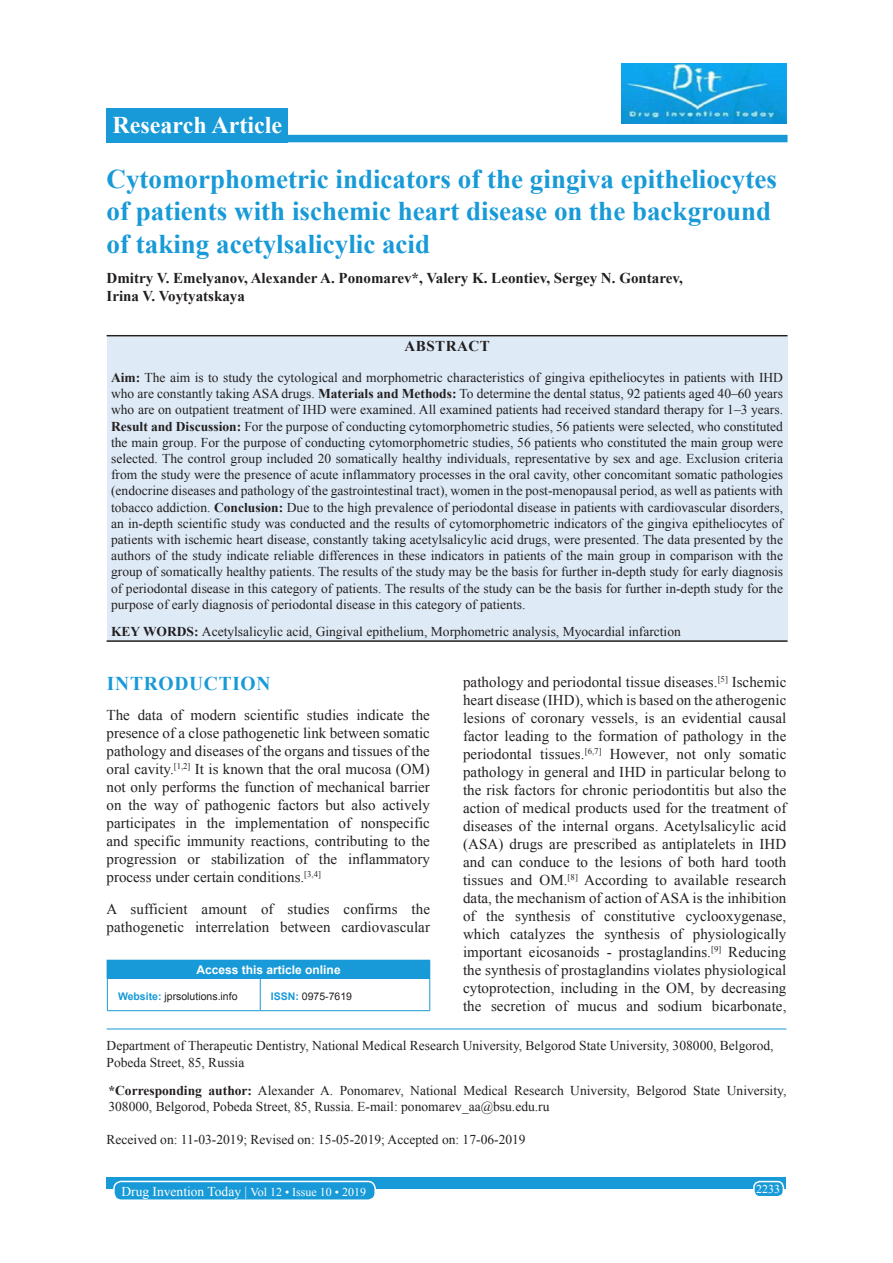
<style>
.page{position:relative;width:893px;height:1263px;background:#fff}
.page>*{position:absolute;margin:0;border:0;box-sizing:border-box;transform-origin:0 0}
.AT{font:700 27px/32.4px "Times New Roman";color:#179ad7}
.AH{font:700 24px "Times New Roman";color:#fff}
.t1{font:700 19.5px "Times New Roman";letter-spacing:.035em;color:#179ad7}
.TX{font:15px/18px "Times New Roman";letter-spacing:.005em;color:#231f20;text-align:justify}
.AU{font:700 15px/18px "Times New Roman";color:#231f20}
.ABSH{font:700 15px "Times New Roman";letter-spacing:.035em;color:#231f20}
.ABS{font:13.5px/16.2px "Times New Roman";color:#231f20;text-align:justify}
.ADD{font:13.5px/16.2px "Times New Roman";color:#231f20}
.AFF{font:13.5px/16.2px "Times New Roman";color:#231f20}
.KWD{font:13.5px "Times New Roman";color:#231f20}
.HIS{font:13.5px "Times New Roman";color:#231f20}
.RF{font:13.5px "Times New Roman";color:#fff}
.ATAO{font:700 12px "Arial";color:#fff}
.RF-2{font:12px "Times New Roman";color:#fff}
.WEBSITE{font:10.5px "Arial";color:#231f20}
.s1{font-weight:700}
.s2{font-weight:700;color:#179ad7}
.s3{font-size:12px}
</style>
<div class="page">
<div style="left:106px;top:1177px;width:680px;height:12px;background:#179ad7"></div>
<div style="left:753px;top:1181px;width:30px;height:15px;background:#179ad7;border-radius:6px"></div>
<div style="left:752px;top:1180px;width:31px;height:17px;border:2px solid #fff;border-radius:6px"></div>
<div style="left:114px;top:1181px;width:261px;height:19px;background:#179ad7;border-radius:7px"></div>
<div style="left:113px;top:1180px;width:263px;height:21px;border:2px solid #fff;border-radius:7px"></div>
<div style="left:106px;top:108px;width:182px;height:34px;background:#179ad7"></div>
<div style="left:265px;top:135px;width:522px;height:7px;background:#179ad7"></div>
<div style="left:107px;top:960px;width:322px;height:18px;background:#179ad7"></div>
<svg style="left:106px;top:961px;width:1px;height:17px"></svg>
<hr style="left:106px;top:960px;width:154px;height:1px;background:#179ad7">
<svg style="left:429px;top:960px;width:1px;height:18px"></svg>
<hr style="left:107px;top:978px;width:1px;height:32px;background:#179ad7">
<hr style="left:107px;top:1010px;width:153px;height:1px;background:#179ad7">
<hr style="left:260px;top:978px;width:1px;height:32px;background:#179ad7">
<hr style="left:429px;top:978px;width:1px;height:32px;background:#179ad7">
<hr style="left:260px;top:1010px;width:170px;height:1px;background:#179ad7">
<img style="left:621px;top:63px;width:164px;height:60px">
<div style="left:106px;top:337px;width:681px;height:303px;background:#deebf7"></div>
<hr style="left:106px;top:335px;width:681px;height:1px;background:#231f20">
<hr style="left:106px;top:640px;width:681px;height:2px;background:#231f20">
<hr style="left:106px;top:1028px;width:680px;height:1px;background:#179ad7">
<p class="AH" style="left:112px;top:108px;width:171px">Research Article</p>
<p class="AT" style="left:106px;top:162px;width:671px">Cytomorphometric indicators of the gingiva epitheliocytes of patients with ischemic heart disease on the background of taking acetylsalicylic acid</p>
<p class="AU" style="left:106px;top:268px;width:577px">Dmitry V. Emelyanov, Alexander A. Ponomarev*, Valery K. Leontiev, Sergey N. Gontarev,<br>Irina V. Voytyatskaya</p>
<p class="ABSH" style="left:404px;top:336px;width:87px">ABSTRACT</p>
<p class="ABS" style="left:111px;top:369px;width:673px"><span class="s1">Aim:</span> The aim is to study the cytological and morphometric characteristics of gingiva epitheliocytes in patients with IHD who are constantly taking ASA drugs. <span class="s1">Materials and Methods:</span> To determine the dental status, 92 patients aged 40–60 years who are on outpatient treatment of IHD were examined. All examined patients had received standard therapy for 1–3 years.<br><span class="s1">Result and Discussion:</span> For the purpose of conducting cytomorphometric studies, 56 patients were selected, who constituted the main group. For the purpose of conducting cytomorphometric studies, 56 patients who constituted the main group were selected. The control group included 20 somatically healthy individuals, representative by sex and age. Exclusion criteria from the study were the presence of acute inflammatory processes in the oral cavity, other concomitant somatic pathologies (endocrine diseases and pathology of the gastrointestinal tract), women in the post-menopausal period, as well as patients with tobacco addiction. <span class="s1">Conclusion:</span> Due to the high prevalence of periodontal disease in patients with cardiovascular disorders, an in-depth scientific study was conducted and the results of cytomorphometric indicators of the gingiva epitheliocytes of patients with ischemic heart disease, constantly taking acetylsalicylic acid drugs, were presented. The data presented by the authors of the study indicate reliable differences in these indicators in patients of the main group in comparison with the group of somatically healthy patients. The results of the study may be the basis for further in-depth study for early diagnosis of periodontal disease in this category of patients. The results of the study can be the basis for further in-depth study for the purpose of early diagnosis of periodontal disease in this category of patients.</p>
<p class="KWD" style="left:111px;top:622px;width:571px"><span class="s1">KEY WORDS:</span> Acetylsalicylic acid, Gingival epithelium, Morphometric analysis, Myocardial infarction</p>
<h1 class="t1" style="left:107px;top:669px;width:165px">INTRODUCTION</h1>
<p class="TX" style="left:106px;top:705px;width:325px">The data of modern scientific studies indicate the presence of a close pathogenetic link between somatic pathology and diseases of the organs and tissues of the oral cavity.<sup>[1,2]</sup> It is known that the oral mucosa (OM) not only performs the function of mechanical barrier on the way of pathogenic factors but also actively participates in the implementation of nonspecific and specific immunity reactions, contributing to the progression or stabilization of the inflammatory process under certain conditions.<sup>[3,4]</sup></p>
<p class="TX" style="left:106px;top:899px;width:325px">A sufficient amount of studies confirms the pathogenetic interrelation between cardiovascular</p>
<p class="ATAO" style="left:196px;top:961px;width:146px">Access this article online</p>
<p class="WEBSITE" style="left:118px;top:989px;width:121px"><span class="s2">Website:</span> jprsolutions.info</p>
<p class="WEBSITE" style="left:271px;top:989px;width:83px"><span class="s2">ISSN:</span> 0975-7619</p>
<p class="TX" style="left:463px;top:672px;width:325px">pathology and periodontal tissue diseases.<sup>[5]</sup> Ischemic heart disease (IHD), which is based on the atherogenic lesions of coronary vessels, is an evidential causal factor leading to the formation of pathology in the periodontal tissues.<sup>[6,7]</sup> However, not only somatic pathology in general and IHD in particular belong to the risk factors for chronic periodontitis but also the action of medical products used for the treatment of diseases of the internal organs. Acetylsalicylic acid (ASA) drugs are prescribed as antiplatelets in IHD and can conduce to the lesions of both hard tooth tissues and OM.<sup>[8]</sup> According to available research data, the mechanism of action of ASA is the inhibition of the synthesis of constitutive cyclooxygenase, which catalyzes the synthesis of physiologically important eicosanoids - prostaglandins.<sup>[9]</sup> Reducing the synthesis of prostaglandins violates physiological cytoprotection, including in the OM, by decreasing the secretion of mucus and sodium bicarbonate,</p>
<p class="AFF" style="left:106px;top:1037px;width:668px">Department of Therapeutic Dentistry, National Medical Research University, Belgorod State University, 308000, Belgorod,<br>Pobeda Street, 85, Russia</p>
<p class="ADD" style="left:108px;top:1081px;width:679px"><span class="s1">*Corresponding author:</span> Alexander A. Ponomarev, National Medical Research University, Belgorod State University,<br>308000, Belgorod, Pobeda Street, 85, Russia. E-mail: ponomarev_aa@bsu.edu.ru</p>
<p class="HIS" style="left:106px;top:1129px;width:420px">Received on: 11-03-2019; Revised on: 15-05-2019; Accepted on: 17-06-2019</p>
<p class="RF" style="left:121px;top:1181px;width:246px">Drug Invention Today | <span class="s3">Vol 12 • Issue 10 • 2019</span></p>
<p class="RF-2" style="left:755px;top:1180px;width:25px">2233</p>
</div>
